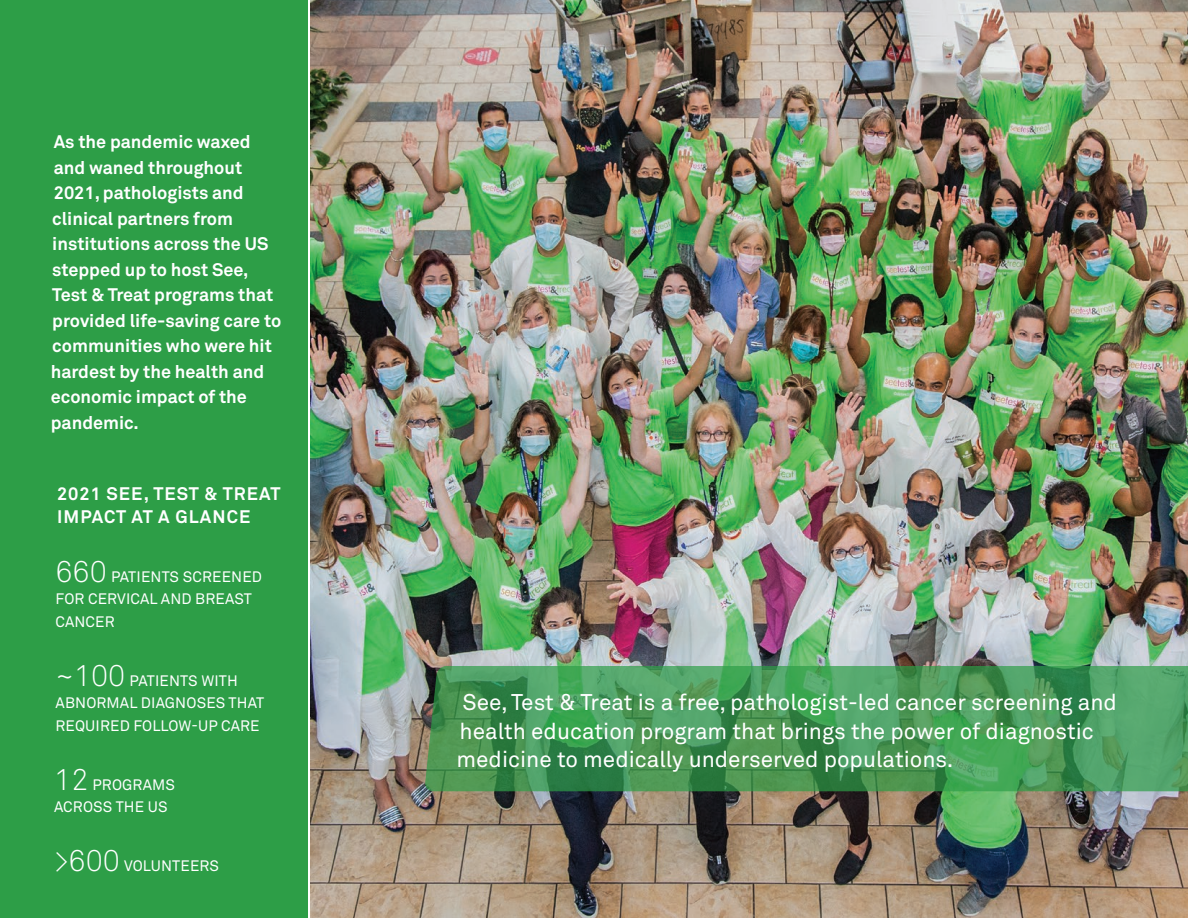
<style>
.page{position:relative;width:1188px;height:918px;background:#fff}
.page>*{position:absolute;margin:0;border:0;box-sizing:border-box;transform-origin:0 0}
.t1{font:22.5px/28.2px "Akkurat Std";color:#fff}
.t2{font:700 18px/25.5px "Akkurat Std";color:#fff}
.t3{font:700 18px/22.5px "Akkurat Std";letter-spacing:.06em;color:#fff}
.t4{font:15px/22.5px "Akkurat Std";letter-spacing:.01em;color:#fff}
.s1{font-weight:300;font-size:30px}
</style>
<div class="page">
<div style="left:0;top:0;width:308px;height:918px;background:#2d9e47"></div>
<img style="left:310px;top:0;width:878px;height:918px">
<svg style="left:424px;top:666px;width:764px;height:125px;background:#489859"></svg>
<p class="t2" style="left:51px;top:129px;width:232px">As the pandemic waxed and waned throughout<br>2021, pathologists and clinical partners from institutions across the US stepped up to host See,<br>Test &amp; Treat programs that provided life-saving care to communities who were hit hardest by the health and economic impact of the pandemic.</p>
<p class="t3" style="left:57px;top:482px;width:225px">2021 SEE, TEST &amp; TREAT<br>IMPACT AT A GLANCE</p>
<p class="t4" style="left:56px;top:565px;width:208px"><span class="s1">660</span> PATIENTS SCREENED<br>FOR CERVICAL AND BREAST<br>CANCER</p>
<p class="t4" style="left:56px;top:669px;width:210px"><span class="s1">~100</span> PATIENTS WITH<br>ABNORMAL DIAGNOSES THAT<br>REQUIRED FOLLOW-UP CARE</p>
<p class="t4" style="left:54px;top:773px;width:123px"><span class="s1">12</span> PROGRAMS<br>ACROSS THE US</p>
<p class="t4" style="left:54px;top:855px;width:167px"><span class="s1">&gt;600</span> VOLUNTEERS</p>
<p class="t1" style="left:457px;top:689px;width:662px">See, Test &amp; Treat is a free, pathologist-led cancer screening and health education program that brings the power of diagnostic medicine to medically underserved populations.</p>
</div>
